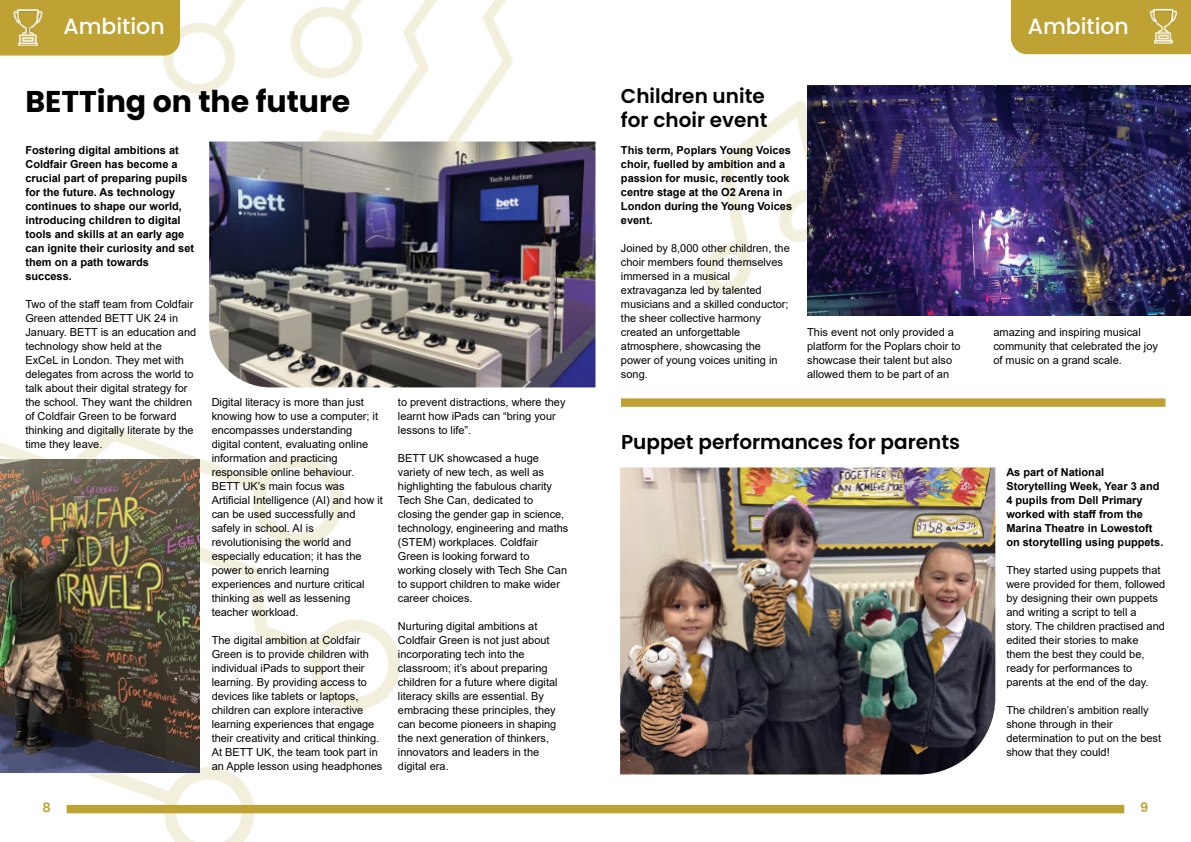
<style>
.page{position:relative;width:1191px;height:842px;background:#fff}
.page>*{position:absolute;margin:0;border:0;box-sizing:border-box;transform-origin:0 0}
.t1{font:700 30px "Poppins";color:#000}
.t2{font:500 22px "Poppins";color:#fff}
.t3{font:600 20px/24.8px "Poppins";color:#000}
.t4{font:600 13px "Poppins";color:#bea233}
.t5{font:11px/14px "Arial";color:#000}
.t6{font:700 11px/14px "Arial";color:#000}
</style>
<div class="page">
<img style="left:0;top:428px;width:400px;height:414px">
<img style="left:163px;top:0;width:350px;height:142px">
<div style="left:0;top:0;width:180px;height:56px;background:#bea233"></div>
<img style="left:6px;top:6px;width:43px;height:40px">
<img style="left:0;top:460px;width:200px;height:313px">
<img style="left:209px;top:142px;width:386px;height:245px">
<div style="left:71px;top:805px;width:1049px;height:8px;background:#bea233"></div>
<img style="left:703px;top:101px;width:104px;height:194px">
<div style="left:1011px;top:0;width:180px;height:54px;background:#bea233"></div>
<img style="left:1143px;top:7px;width:40px;height:39px">
<img style="left:620px;top:467px;width:375px;height:307px">
<img style="left:807px;top:85px;width:384px;height:230px">
<div style="left:625px;top:398px;width:536px;height:9px;background:#bea233"></div>
<h2 class="t2" style="left:63px;top:11px;width:103px">Ambition</h2>
<h1 class="t1" style="left:25px;top:81px;width:326px">BETTing on the future</h1>
<p class="t6" style="left:25px;top:144px;width:170px">Fostering digital ambitions at<br>Coldfair Green has become a crucial part of preparing pupils for the future. As technology continues to shape our world, introducing children to digital tools and skills at an early age can ignite their curiosity and set them on a path towards success.</p>
<p class="t5" style="left:25px;top:298px;width:172px">Two of the staff team from Coldfair<br>Green attended BETT UK 24 in<br>January. BETT is an education and technology show held at the<br>ExCeL in London. They met with delegates from across the world to talk about their digital strategy for the school. They want the children of Coldfair Green to be forward thinking and digitally literate by the time they leave.</p>
<p class="t4" style="left:43px;top:798px;width:10px">8</p>
<p class="t5" style="left:212px;top:396px;width:173px">Digital literacy is more than just knowing how to use a computer; it encompasses understanding digital content, evaluating online information and practicing responsible online behaviour.<br>BETT UK’s main focus was<br>Artificial Intelligence (AI) and how it can be used successfully and safely in school. AI is revolutionising the world and especially education; it has the power to enrich learning experiences and nurture critical thinking as well as lessening teacher workload.</p>
<p class="t5" style="left:212px;top:634px;width:172px">The digital ambition at Coldfair Green is to provide children with individual iPads to support their learning. By providing access to devices like tablets or laptops, children can explore interactive learning experiences that engage their creativity and critical thinking.<br>At BETT UK, the team took part in an Apple lesson using headphones</p>
<p class="t5" style="left:398px;top:396px;width:169px">to prevent distractions, where they learnt how iPads can “bring your lessons to life”.</p>
<p class="t5" style="left:398px;top:452px;width:172px">BETT UK showcased a huge variety of new tech, as well as highlighting the fabulous charity<br>Tech She Can, dedicated to closing the gender gap in science, technology, engineering and maths (STEM) workplaces. Coldfair<br>Green is looking forward to working closely with Tech She Can to support children to make wider career choices.</p>
<p class="t5" style="left:398px;top:620px;width:161px">Nurturing digital ambitions at<br>Coldfair Green is not just about incorporating tech into the classroom; it’s about preparing children for a future where digital literacy skills are essential. By embracing these principles, they can become pioneers in shaping the next generation of thinkers, innovators and leaders in the digital era.</p>
<h2 class="t2" style="left:1027px;top:11px;width:103px">Ambition</h2>
<h3 class="t3" style="left:621px;top:83px;width:148px">Children unite for choir event</h3>
<p class="t6" style="left:621px;top:144px;width:173px">This term, Poplars Young Voices choir, fuelled by ambition and a passion for music, recently took centre stage at the O2 Arena in<br>London during the Young Voices event.</p>
<p class="t5" style="left:621px;top:242px;width:170px">Joined by 8,000 other children, the choir members found themselves immersed in a musical extravaganza led by talented musicians and a skilled conductor; the sheer collective harmony created an unforgettable atmosphere, showcasing the power of young voices uniting in song.</p>
<p class="t5" style="left:807px;top:326px;width:155px">This event not only provided a platform for the Poplars choir to showcase their talent but also allowed them to be part of an</p>
<p class="t5" style="left:993px;top:326px;width:166px">amazing and inspiring musical community that celebrated the joy of music on a grand scale.</p>
<h3 class="t3" style="left:621px;top:430px;width:340px">Puppet performances for parents</h3>
<p class="t6" style="left:1006px;top:466px;width:159px">As part of National<br>Storytelling Week, Year 3 and<br>4 pupils from Dell Primary worked with staff from the<br>Marina Theatre in Lowestoft on storytelling using puppets.</p>
<p class="t5" style="left:1006px;top:564px;width:160px">They started using puppets that were provided for them, followed by designing their own puppets and writing a script to tell a story. The children practised and edited their stories to make them the best they could be, ready for performances to parents at the end of the day.</p>
<p class="t5" style="left:1006px;top:704px;width:156px">The children’s ambition really shone through in their determination to put on the best show that they could!</p>
<p class="t4" style="left:1140px;top:798px;width:10px">9</p>
</div>
